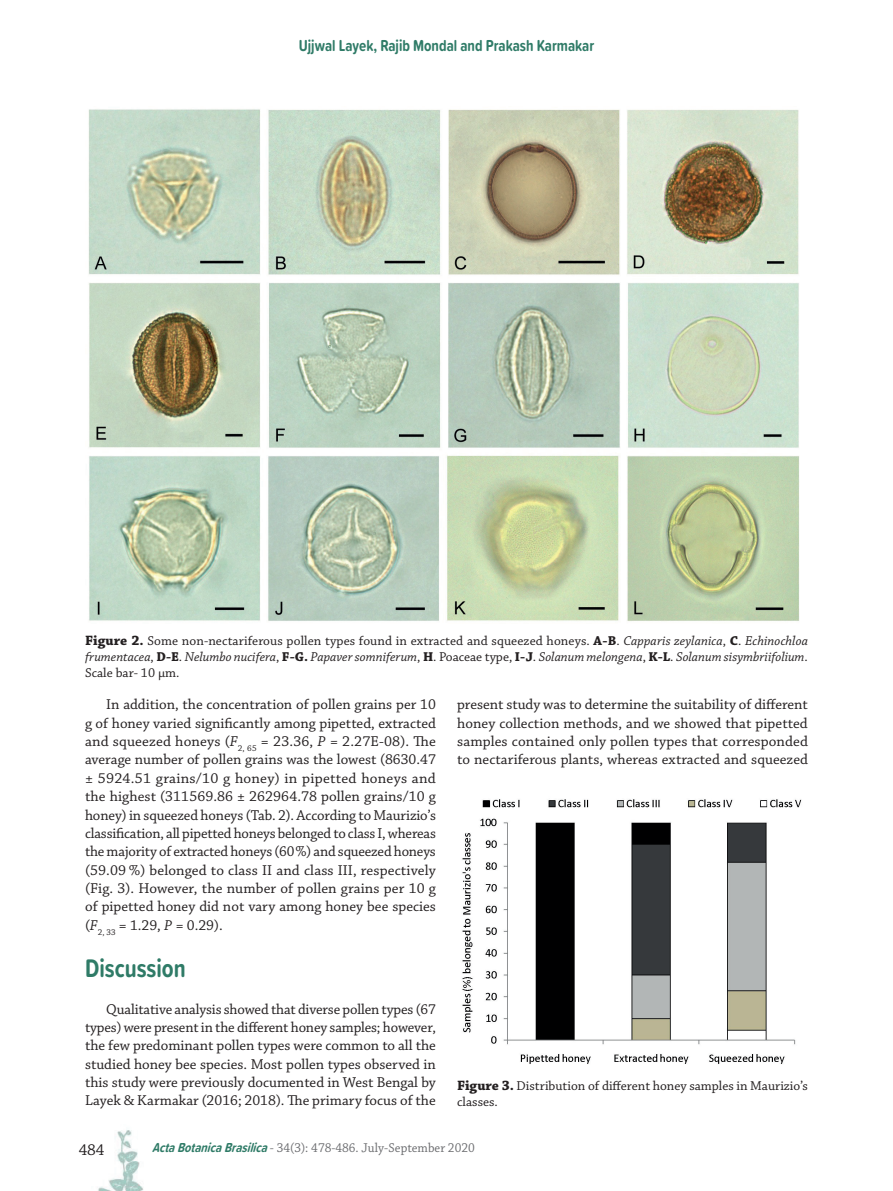
<style>
.page{position:relative;width:893px;height:1191px;background:#fff}
.page>*{position:absolute;margin:0;border:0;box-sizing:border-box;transform-origin:0 0}
.t1{font:700 26.4px "Proxima Soft Cond";color:#2f7b67;scale:.91 1}
.t2{font:700 16.5px "Proxima Soft Cond";color:#2f7b67;scale:.91 1}
.t3{font:16.5px "Chaparral Pro";color:#231f20}
.t4{font:15px/18.3px "Chaparral Pro";color:#231f20;text-align:justify}
.t5{font:italic 13.5px/16.2px "Chaparral Pro";color:#231f20;text-align:justify}
.t6{font:13.5px/16.2px "Chaparral Pro";color:#231f20}
.t7{font:13.5px "Chaparral Pro";color:#6c6d70;scale:.95 1}
.s1{font-weight:700;font-style:normal;font-size:14.25px}
.s2{font-style:normal}
.s3{font-weight:700;font-style:normal}
.s4{font-style:italic}
.s5{font-weight:700;font-size:14.25px}
.s6{font-family:"Proxima Soft Cond";font-weight:700;font-style:italic;color:#2f7b67}
</style>
<div class="page">
<img style="left:98px;top:1130px;width:45px;height:61px">
<img style="left:88px;top:109px;width:712px;height:512px">
<img style="left:462px;top:799px;width:340px;height:265px">
<p class="t2" style="left:299px;top:33px;width:326px">Ujjwal Layek, Rajib Mondal and Prakash Karmakar</p>
<p class="t5" style="left:85px;top:633px;width:724px"><span class="s1">Figure 2.</span> <span class="s2">Some non-nectariferous pollen types found in extracted and squeezed honeys.</span> <span class="s3">A-B</span><span class="s2">.</span> Capparis zeylanica<span class="s2">,</span> <span class="s3">C</span><span class="s2">.</span> Echinochloa frumentacea<span class="s2">,</span> <span class="s3">D-E</span><span class="s2">.</span> Nelumbo nucifera<span class="s2">,</span> <span class="s3">F-G.</span> Papaver somniferum<span class="s2">,</span> <span class="s3">H</span><span class="s2">. Poaceae type,</span> <span class="s3">I-J</span><span class="s2">.</span> Solanum melongena<span class="s2">,</span> <span class="s3">K-L</span><span class="s2">.</span> Solanum sisymbriifolium<span class="s2">.<br>Scale bar- 10 µm.</span></p>
<p class="t4" style="left:85px;top:696px;width:352px;text-indent:21px">In addition, the concentration of pollen grains per 10 g of honey varied significantly among pipetted, extracted and squeezed honeys (<span class="s4">F</span><sub>2,</sub> <sub>65</sub> = 23.36, <span class="s4">P</span> = 2.27E-08). The average number of pollen grains was the lowest (8630.47 ± 5924.51 grains/10 g honey) in pipetted honeys and the highest (311569.86 ± 262964.78 pollen grains/10 g honey) in squeezed honeys (Tab. 2). According to Maurizio’s classification, all pipetted honeys belonged to class I, whereas the majority of extracted honeys (60%) and squeezed honeys (59.09 %) belonged to class II and class III, respectively (Fig. 3). However, the number of pollen grains per 10 g of pipetted honey did not vary among honey bee species (<span class="s4">F</span><sub>2,</sub> <sub>33</sub> = 1.29, <span class="s4">P</span> = 0.29).</p>
<h1 class="t1" style="left:85px;top:948px;width:112px">Discussion</h1>
<p class="t4" style="left:85px;top:1000px;width:352px;text-indent:21px">Qualitative analysis showed that diverse pollen types (67 types) were present in the different honey samples; however, the few predominant pollen types were common to all the studied honey bee species. Most pollen types observed in this study were previously documented in West Bengal by Layek &amp; Karmakar (2016; 2018). The primary focus of the</p>
<p class="t4" style="left:457px;top:696px;width:352px">present study was to determine the suitability of different honey collection methods, and we showed that pipetted samples contained only pollen types that corresponded to nectariferous plants, whereas extracted and squeezed</p>
<p class="t6" style="left:457px;top:1077px;width:352px"><span class="s5">Figure 3.</span> Distribution of different honey samples in Maurizio’s classes.</p>
<p class="t3" style="left:79px;top:1141px;width:27px">484</p>
<p class="t7" style="left:152px;top:1140px;width:341px"><span class="s6">ActaBotanicaBrasilica</span>- 34(3): 478-486. July-September 2020</p>
</div>
